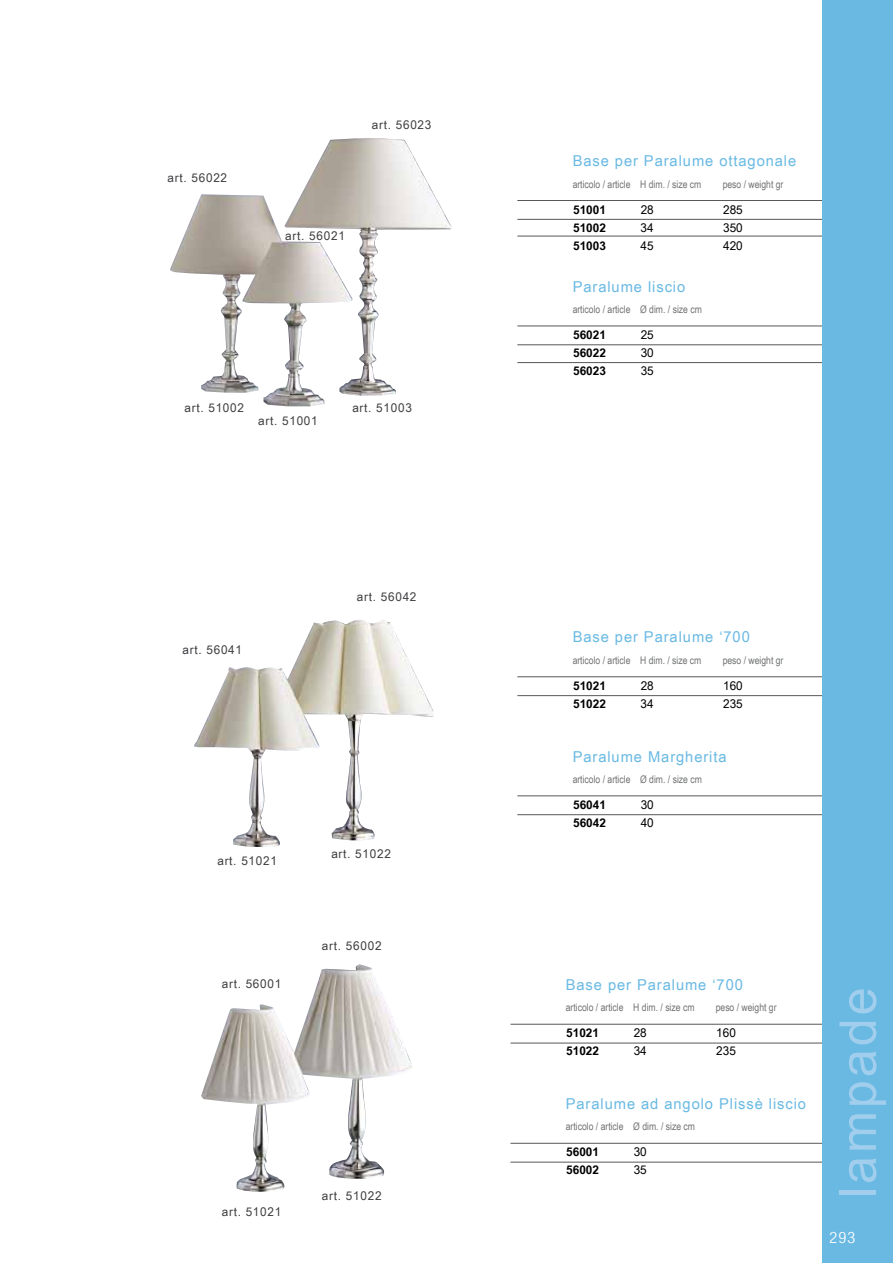
<style>
.page{position:relative;width:893px;height:1263px;background:#fff}
.page>*{position:absolute;margin:0;border:0;box-sizing:border-box;transform-origin:0 0}
.t1{font:51px "Arial Narrow";letter-spacing:.05em;color:#a0ceec;scale:1.2 1}
.t2{font:15px "Arial Narrow";letter-spacing:.05em;color:#69b9e3;scale:1.2 1}
.t3{font:300 condensed 15px "Helvetica";color:#fff;scale:1.2 1}
.t4{font:12px "Arial Narrow";letter-spacing:.05em;color:#3e3d40;scale:1.2 1}
.t5{font:700 12px "Arial Narrow";color:#000;scale:1.2 1}
.t6{font:12px "Arial Narrow";color:#000;scale:1.2 1}
.t7{font:10.5px "Arial Narrow";color:#707172}
</style>
<div class="page">
<hr style="left:517px;top:200px;width:347px;height:1px;background:#58585a">
<hr style="left:517px;top:219px;width:347px;height:1px;background:#58585a">
<hr style="left:517px;top:236px;width:347px;height:1px;background:#58585a">
<hr style="left:517px;top:676px;width:347px;height:1px;background:#58585a">
<hr style="left:517px;top:695px;width:347px;height:1px;background:#58585a">
<hr style="left:517px;top:326px;width:347px;height:1px;background:#58585a">
<hr style="left:517px;top:345px;width:347px;height:1px;background:#58585a">
<hr style="left:517px;top:362px;width:347px;height:1px;background:#58585a">
<hr style="left:517px;top:796px;width:347px;height:1px;background:#58585a">
<hr style="left:517px;top:814px;width:347px;height:1px;background:#58585a">
<hr style="left:510px;top:1024px;width:347px;height:1px;background:#58585a">
<hr style="left:510px;top:1043px;width:347px;height:1px;background:#58585a">
<hr style="left:510px;top:1143px;width:347px;height:1px;background:#58585a">
<hr style="left:510px;top:1162px;width:347px;height:1px;background:#58585a">
<img style="left:201px;top:964px;width:211px;height:227px">
<img style="left:170px;top:138px;width:282px;height:268px">
<img style="left:194px;top:620px;width:240px;height:227px">
<div style="left:823px;top:0;width:70px;height:1263px;background:#69b9e3"></div>
<p class="t4" style="left:168px;top:169px;width:51px">art. 56022</p>
<p class="t4" style="left:372px;top:116px;width:51px">art. 56023</p>
<p class="t4" style="left:285px;top:227px;width:51px">art. 56021</p>
<p class="t4" style="left:184px;top:399px;width:51px">art. 51002</p>
<p class="t4" style="left:352px;top:399px;width:51px">art. 51003</p>
<p class="t4" style="left:258px;top:412px;width:51px">art. 51001</p>
<p class="t4" style="left:183px;top:640px;width:51px">art. 56041</p>
<p class="t4" style="left:357px;top:588px;width:51px">art. 56042</p>
<p class="t4" style="left:217px;top:852px;width:51px">art. 51021</p>
<p class="t4" style="left:331px;top:845px;width:51px">art. 51022</p>
<p class="t4" style="left:222px;top:975px;width:51px">art. 56001</p>
<p class="t4" style="left:322px;top:937px;width:51px">art. 56002</p>
<p class="t4" style="left:222px;top:1203px;width:51px">art. 51021</p>
<p class="t4" style="left:322px;top:1187px;width:51px">art. 51022</p>
<h2 class="t2" style="left:573px;top:150px;width:188px">Base per Paralume ottagonale</h2>
<p class="t5" style="left:573px;top:200px;width:29px">51001</p>
<p class="t6" style="left:641px;top:200px;width:12px">28</p>
<p class="t6" style="left:723px;top:200px;width:18px">285</p>
<p class="t5" style="left:573px;top:218px;width:29px">51002</p>
<p class="t6" style="left:641px;top:218px;width:12px">34</p>
<p class="t6" style="left:723px;top:218px;width:18px">350</p>
<p class="t5" style="left:573px;top:236px;width:29px">51003</p>
<p class="t6" style="left:641px;top:236px;width:12px">45</p>
<p class="t6" style="left:723px;top:236px;width:18px">420</p>
<p class="t7" style="left:573px;top:176px;width:130px">articolo / article H dim. / size cm</p>
<p class="t7" style="left:723px;top:176px;width:62px">peso / weight gr</p>
<h2 class="t2" style="left:573px;top:275px;width:95px">Paralume liscio</h2>
<p class="t5" style="left:573px;top:326px;width:29px">56021</p>
<p class="t6" style="left:641px;top:326px;width:12px">25</p>
<p class="t5" style="left:573px;top:344px;width:29px">56022</p>
<p class="t6" style="left:641px;top:344px;width:12px">30</p>
<p class="t5" style="left:573px;top:362px;width:29px">56023</p>
<p class="t6" style="left:641px;top:362px;width:12px">35</p>
<p class="t7" style="left:573px;top:302px;width:131px">articolo / article Ø dim. / size cm</p>
<h2 class="t2" style="left:573px;top:626px;width:149px">Base per Paralume ‘700</h2>
<p class="t5" style="left:573px;top:676px;width:29px">51021</p>
<p class="t6" style="left:641px;top:677px;width:12px">28</p>
<p class="t6" style="left:723px;top:677px;width:18px">160</p>
<p class="t5" style="left:573px;top:694px;width:29px">51022</p>
<p class="t6" style="left:641px;top:695px;width:12px">34</p>
<p class="t6" style="left:723px;top:695px;width:18px">235</p>
<p class="t7" style="left:573px;top:652px;width:130px">articolo / article H dim. / size cm</p>
<p class="t7" style="left:723px;top:652px;width:62px">peso / weight gr</p>
<h2 class="t2" style="left:573px;top:745px;width:130px">Paralume Margherita</h2>
<p class="t5" style="left:573px;top:795px;width:29px">56041</p>
<p class="t6" style="left:641px;top:796px;width:12px">30</p>
<p class="t5" style="left:573px;top:813px;width:29px">56042</p>
<p class="t6" style="left:641px;top:814px;width:12px">40</p>
<p class="t7" style="left:573px;top:772px;width:131px">articolo / article Ø dim. / size cm</p>
<h2 class="t2" style="left:566px;top:973px;width:149px">Base per Paralume ‘700</h2>
<p class="t5" style="left:566px;top:1024px;width:29px">51021</p>
<p class="t6" style="left:634px;top:1024px;width:12px">28</p>
<p class="t6" style="left:716px;top:1024px;width:18px">160</p>
<p class="t5" style="left:566px;top:1042px;width:29px">51022</p>
<p class="t6" style="left:634px;top:1042px;width:12px">34</p>
<p class="t6" style="left:716px;top:1042px;width:18px">235</p>
<p class="t7" style="left:566px;top:1000px;width:130px">articolo / article H dim. / size cm</p>
<p class="t7" style="left:716px;top:1000px;width:62px">peso / weight gr</p>
<h2 class="t2" style="left:566px;top:1093px;width:202px">Paralume ad angolo Plissè liscio</h2>
<p class="t5" style="left:566px;top:1143px;width:29px">56001</p>
<p class="t6" style="left:634px;top:1143px;width:12px">30</p>
<p class="t5" style="left:566px;top:1161px;width:29px">56002</p>
<p class="t6" style="left:634px;top:1161px;width:12px">35</p>
<p class="t7" style="left:566px;top:1119px;width:131px">articolo / article Ø dim. / size cm</p>
<h1 class="t1" style="left:820px;top:1198px;width:177px;rotate:-90deg">lampade</h1>
<h2 class="t3" style="left:830px;top:1229px;width:23px">293</h2>
</div>
